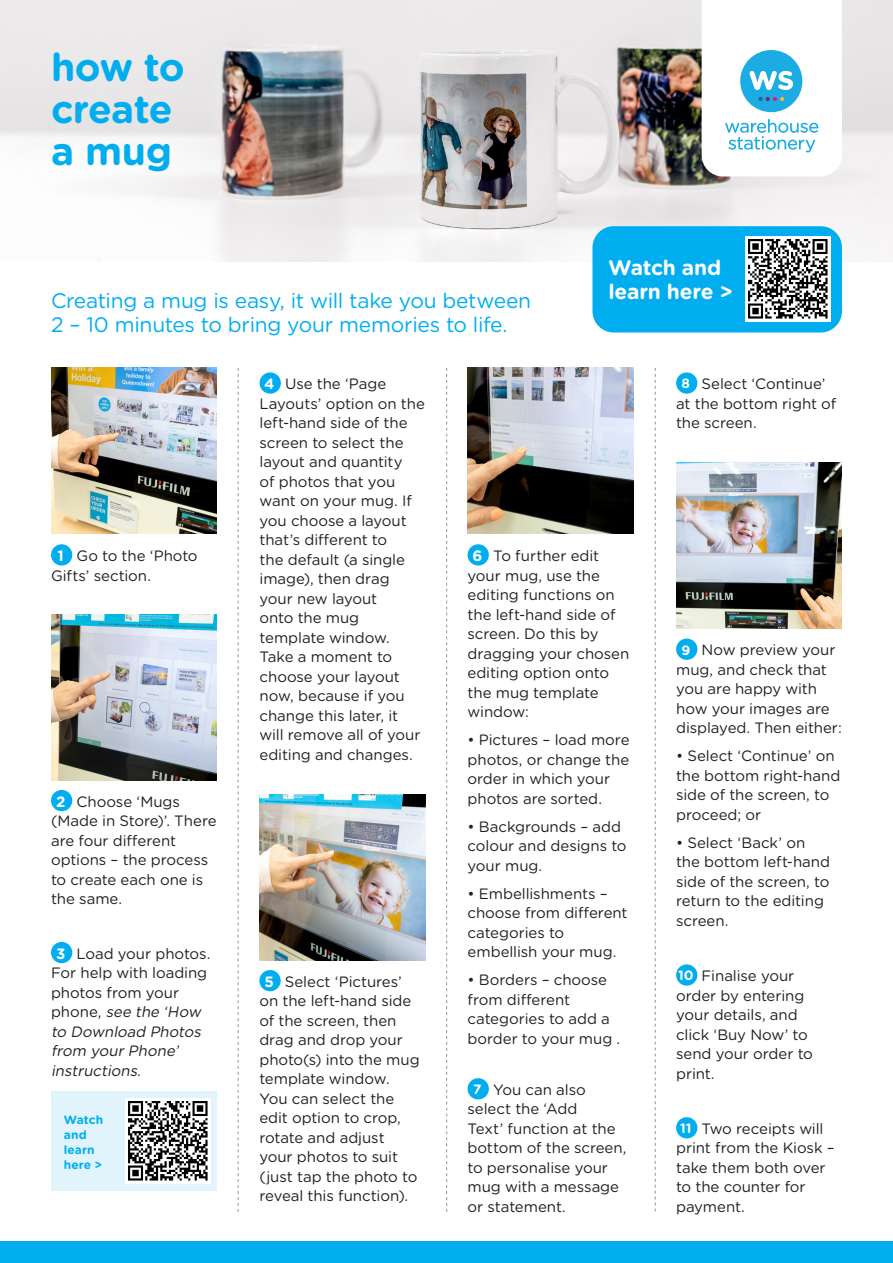
<style>
.page{position:relative;width:893px;height:1263px;background:#fff}
.page>*{position:absolute;margin:0;border:0;box-sizing:border-box;transform-origin:0 0}
.Headline{font:700 39px/42px "Gotham Rounded";letter-spacing:-.02em;color:#00aeef}
.Sub_Heading{font:21px/24px "Gotham Rounded";letter-spacing:-.015em;color:#00aeef}
.Sub_Heading-2{font:700 21px/24px "Gotham Rounded";letter-spacing:-.01em;color:#fff}
.Body{font:15px/19.5px "Gotham Rounded";letter-spacing:-.005em;color:#231f20}
.Sub_Heading-3{font:700 15px "Gotham Rounded";color:#fff}
.Numbers{font:700 13.5px "Gotham Rounded";color:#fff}
.Sub_Heading-4{font:700 13.5px "Gotham Rounded";color:#fff}
.Sub_Heading-5{font:700 12px/15px "Gotham Rounded";letter-spacing:.005em;color:#00aeef}
.s1{font-style:italic}
</style>
<div class="page">
<img style="left:0;top:0;width:893px;height:262px">
<svg style="left:702px;top:0;width:140px;height:176px"></svg>
<div style="left:0;top:1242px;width:893px;height:21px;background:#00aeef"></div>
<img style="left:51px;top:368px;width:166px;height:166px">
<img style="left:468px;top:368px;width:166px;height:166px">
<div style="left:51px;top:544px;width:21px;height:21px;background:#00aeef;border-radius:50%"></div>
<div style="left:51px;top:942px;width:21px;height:21px;background:#00aeef;border-radius:50%"></div>
<div style="left:260px;top:372px;width:21px;height:22px;background:#00aeef;border-radius:50%"></div>
<div style="left:259px;top:970px;width:22px;height:21px;background:#00aeef;border-radius:50%"></div>
<svg style="left:238px;top:368px;width:1px;height:844px"></svg>
<div style="left:468px;top:544px;width:21px;height:21px;background:#00aeef;border-radius:50%"></div>
<svg style="left:446px;top:368px;width:1px;height:844px"></svg>
<svg style="left:655px;top:368px;width:1px;height:843px"></svg>
<div style="left:51px;top:790px;width:21px;height:21px;background:#00aeef;border-radius:50%"></div>
<div style="left:468px;top:1078px;width:21px;height:21px;background:#00aeef;border-radius:50%"></div>
<div style="left:676px;top:372px;width:21px;height:22px;background:#00aeef;border-radius:50%"></div>
<img style="left:676px;top:463px;width:166px;height:166px">
<div style="left:676px;top:638px;width:21px;height:22px;background:#00aeef;border-radius:50%"></div>
<div style="left:676px;top:964px;width:21px;height:22px;background:#00aeef;border-radius:50%"></div>
<div style="left:676px;top:1117px;width:21px;height:21px;background:#00aeef;border-radius:50%"></div>
<img style="left:51px;top:614px;width:166px;height:166px">
<img style="left:259px;top:794px;width:166px;height:166px">
<div style="left:51px;top:1092px;width:166px;height:99px;background:#e1f4fc"></div>
<img style="left:125px;top:1099px;width:85px;height:85px">
<div style="left:592px;top:226px;width:250px;height:106px;background:#00aeef;border-radius:21px"></div>
<img style="left:746px;top:237px;width:85px;height:85px">
<p class="Headline" style="left:51px;top:45px;width:135px">how to create a mug</p>
<p class="Sub_Heading" style="left:51px;top:288px;width:482px">Creating a mug is easy, it will take you between<br>2 – 10 minutes to bring your memories to life.</p>
<p class="Sub_Heading-2" style="left:608px;top:255px;width:126px">Watch and learn here &gt;</p>
<p class="Body" style="left:51px;top:545px;width:148px;text-indent:25px">Go to the ‘Photo<br>Gifts’ section.</p>
<p class="Sub_Heading-3" style="left:58px;top:545px;width:8px">1</p>
<p class="Body" style="left:51px;top:791px;width:167px;text-indent:25px">Choose ‘Mugs (Made in Store)’. There are four different options – the process to create each one is the same.</p>
<p class="Sub_Heading-3" style="left:56px;top:790px;width:11px">2</p>
<p class="Body" style="left:51px;top:943px;width:161px;text-indent:25px">Load your photos.<br>For help with loading photos from your<br>p h o n e , <span class="s1">see the ‘How to Download Photos from yourPhone’ instructions</span>.</p>
<p class="Sub_Heading-3" style="left:56px;top:942px;width:11px">3</p>
<p class="Sub_Heading-5" style="left:64px;top:1111px;width:41px">Watch and learn here &gt;</p>
<p class="Body" style="left:260px;top:373px;width:167px;text-indent:25px">Use the ‘Page<br>Layouts’ option on the left-hand side of the screen to select the layout and quantity<br>of photos that you want on your mug. If you choose a layout that’s different to<br>the default (a single image), then drag your new layout<br>onto the mug template window.<br>Take a moment to choose your layout now, because if you change this later, it will remove all of your editing and changes.</p>
<p class="Sub_Heading-3" style="left:264px;top:373px;width:12px">4</p>
<p class="Body" style="left:259px;top:971px;width:162px;text-indent:25px">Select ‘Pictures’ on the left-hand side of the screen, then drag and drop your photo(s) into the mug template window.<br>You can select the edit option to crop, rotate and adjust your photos to suit (just tap the photo to reveal this function).</p>
<p class="Sub_Heading-3" style="left:264px;top:970px;width:11px">5</p>
<p class="Body" style="left:468px;top:545px;width:163px;text-indent:25px">To further edit your mug, use the editing functions on the left-hand side of screen. Do this by dragging your chosen editing option onto the mug template window:</p>
<p class="Body" style="left:468px;top:729px;width:164px">• Pictures – load more photos, or change the order in which your photos are sorted.</p>
<p class="Body" style="left:468px;top:816px;width:160px">• Backgrounds – add colour and designs to your mug.</p>
<p class="Body" style="left:468px;top:883px;width:162px">• Embellishments – choose from different categories to embellish your mug.</p>
<p class="Body" style="left:468px;top:969px;width:154px">• Borders – choose from different categories to add a border to your mug .</p>
<p class="Sub_Heading-3" style="left:472px;top:545px;width:11px">6</p>
<p class="Body" style="left:468px;top:1079px;width:160px;text-indent:25px">You can also select the ‘Add<br>Text’ function at the bottom of the screen, to personalise your mug with a message or statement.</p>
<p class="Numbers" style="left:473px;top:1079px;width:10px">7</p>
<p class="Body" style="left:676px;top:373px;width:162px;text-indent:25px">Select ‘Continue’ at the bottom right of the screen.</p>
<p class="Numbers" style="left:682px;top:374px;width:10px">8</p>
<p class="Body" style="left:676px;top:640px;width:167px;text-indent:25px">Now preview your mug, and check that you are happy with how your images are displayed. Then either:</p>
<p class="Body" style="left:676px;top:746px;width:166px">• Select ‘Continue’ on the bottom right-hand side of the screen, to proceed; or</p>
<p class="Body" style="left:676px;top:832px;width:155px">• Select ‘Back’ on the bottom left-hand side of the screen, to return to the editing screen.</p>
<p class="Numbers" style="left:681px;top:640px;width:10px">9</p>
<p class="Sub_Heading-4" style="left:678px;top:965px;width:17px">10</p>
<p class="Body" style="left:676px;top:965px;width:138px;text-indent:25px">Finalise your order by entering your details, and click ‘Buy Now’ to send your order to print.</p>
<p class="Body" style="left:676px;top:1118px;width:160px;text-indent:25px">Two receipts will print from the Kiosk – take them both over to the counter for payment.</p>
<p class="Numbers" style="left:680px;top:1118px;width:13px">11</p>
</div>
